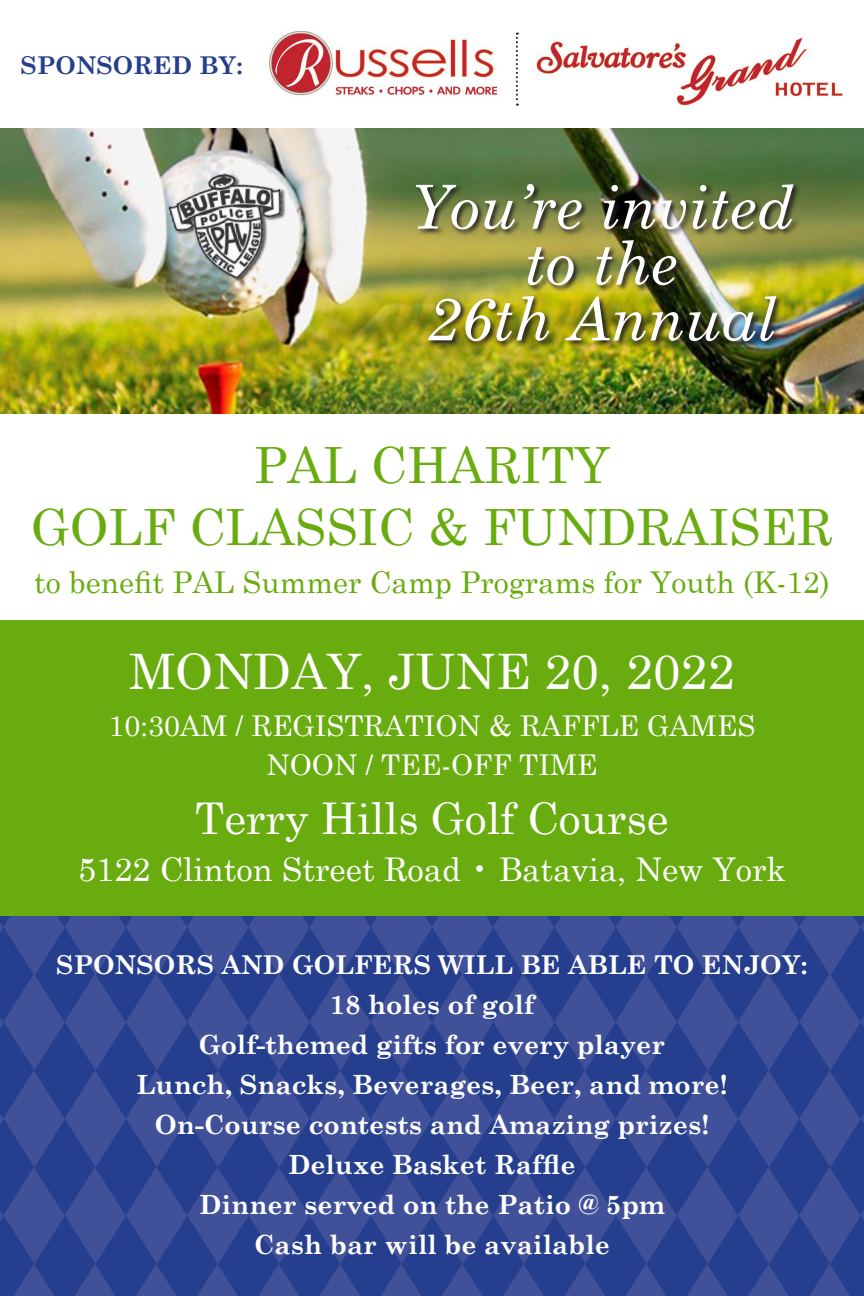
<style>
.page{position:relative;width:864px;height:1296px;background:#fff}
.page>*{position:absolute;margin:0;border:0;box-sizing:border-box;transform-origin:0 0}
.t1{font:italic 60.6px/55.8px "Century Schoolbook";color:#fff;text-align:center}
.t2{font:50px "Century Schoolbook";color:#69ac0f}
.t3{font:49px "Century Schoolbook";color:#fff}
.t4{font:43.8px "Century Schoolbook";color:#fff}
.t5{font:32.6px "Century Schoolbook";color:#fff}
.t6{font:30px "Century Schoolbook";color:#69ac0f}
.t7{font:28.6px "Century Schoolbook";color:#fff}
.t8{font:700 26.6px "Century Schoolbook";color:#fff}
.t9{font:700 26px "Century Schoolbook";color:#fff}
.t10{font:700 24.6px "Century Schoolbook";color:#253f8e}
</style>
<div class="page">
<img style="left:0;top:129px;width:864px;height:285px">
<img style="left:414px;top:183px;width:387px;height:165px">
<img style="left:165px;top:165px;width:129px;height:124px">
<div style="left:0;top:620px;width:864px;height:298px;background:#69ac0f"></div>
<svg style="left:0;top:916px;width:864px;height:380px;background:#324793"></svg>
<img style="left:269px;top:30px;width:248px;height:66px">
<img style="left:536px;top:37px;width:307px;height:69px">
<svg style="left:516px;top:33px;width:2px;height:73px"></svg>
<p class="t10" style="left:21px;top:50px;width:224px">SPONSORED BY:</p>
<p class="t1" style="left:408px;top:178px;width:387px">You’re invited to the<br>26th Annual</p>
<p class="t2" style="left:254px;top:433px;width:357px">PAL CHARITY</p>
<p class="t2" style="left:31px;top:495px;width:803px">GOLF CLASSIC &amp; FUNDRAISER</p>
<p class="t6" style="left:34px;top:563px;width:797px">to benefit PAL Summer Camp Programs for Youth (K-12)</p>
<p class="t3" style="left:129px;top:641px;width:607px">MONDAY, JUNE 20, 2022</p>
<p class="t7" style="left:109px;top:708px;width:648px">10:30AM / REGISTRATION &amp; RAFFLE GAMES</p>
<p class="t7" style="left:266px;top:747px;width:333px">NOON / TEE-OFF TIME</p>
<p class="t4" style="left:195px;top:791px;width:475px">Terry Hills Golf Course</p>
<p class="t5" style="left:78px;top:849px;width:709px">5122 Clinton Street Road • Batavia, New York</p>
<p class="t9" style="left:56px;top:949px;width:753px">SPONSORS AND GOLFERS WILL BE ABLE TO ENJOY:</p>
<p class="t8" style="left:330px;top:988px;width:206px">18 holes of golf</p>
<p class="t8" style="left:199px;top:1028px;width:468px">Golf-themed gifts for every player</p>
<p class="t8" style="left:136px;top:1068px;width:593px">Lunch, Snacks, Beverages, Beer, and more!</p>
<p class="t8" style="left:155px;top:1108px;width:556px">On-Course contests and Amazing prizes!</p>
<p class="t8" style="left:288px;top:1148px;width:289px">Deluxe Basket Raffle</p>
<p class="t8" style="left:199px;top:1188px;width:467px">Dinner served on the Patio @ 5pm</p>
<p class="t8" style="left:254px;top:1228px;width:358px">Cash bar will be available</p>
</div>
